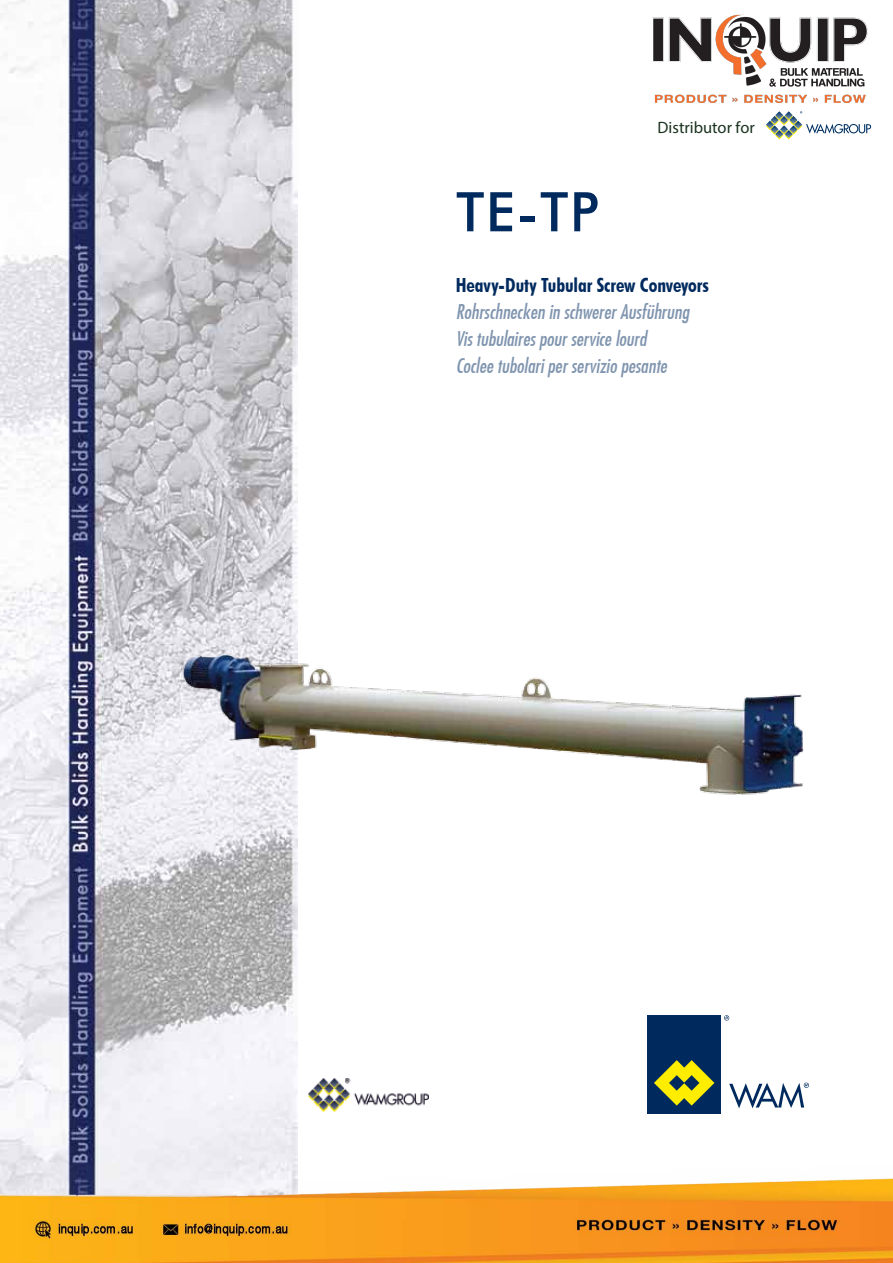
<style>
.page{position:relative;width:893px;height:1263px;background:#fff}
.page>*{position:absolute;margin:0;border:0;box-sizing:border-box;transform-origin:0 0}
.t1{font:500 54.75px "Futura BT";color:#002a5e}
.t2{font:19.5px/27px "Futura Md Cn BT Italic";color:#8095af}
.t3{font:700 condensed 19.5px "Futura BT";letter-spacing:-.005em;color:#002a5e}
.t4{font:16.5px "Myriad Pro";color:#1a321e}
</style>
<div class="page">
<img style="left:0;top:0;width:298px;height:1165px">
<svg style="left:729px;top:1082px;width:80px;height:26px"></svg>
<div style="left:647px;top:1015px;width:74px;height:98px;background:#002a5e"></div>
<svg style="left:654px;top:1060px;width:60px;height:45px"></svg>
<svg style="left:724px;top:1015px;width:5px;height:5px"></svg>
<img style="left:308px;top:1079px;width:120px;height:32px">
<img style="left:178px;top:644px;width:626px;height:172px">
<img style="left:652px;top:14px;width:216px;height:89px">
<svg style="left:766px;top:111px;width:105px;height:28px"></svg>
<img style="left:0;top:1165px;width:893px;height:98px">
<h1 class="t1" style="left:456px;top:179px;width:144px">TE-TP</h1>
<p class="t4" style="left:658px;top:117px;width:99px">Distributor for</p>
<p class="t3" style="left:456px;top:273px;width:255px">Heavy-Duty Tubular Screw Conveyors</p>
<p class="t2" style="left:456px;top:297px;width:235px">Rohrschnecken in schwerer Ausführung<br>Vis tubulaires pour service lourd<br>Coclee tubolari per servizio pesante</p>
</div>
